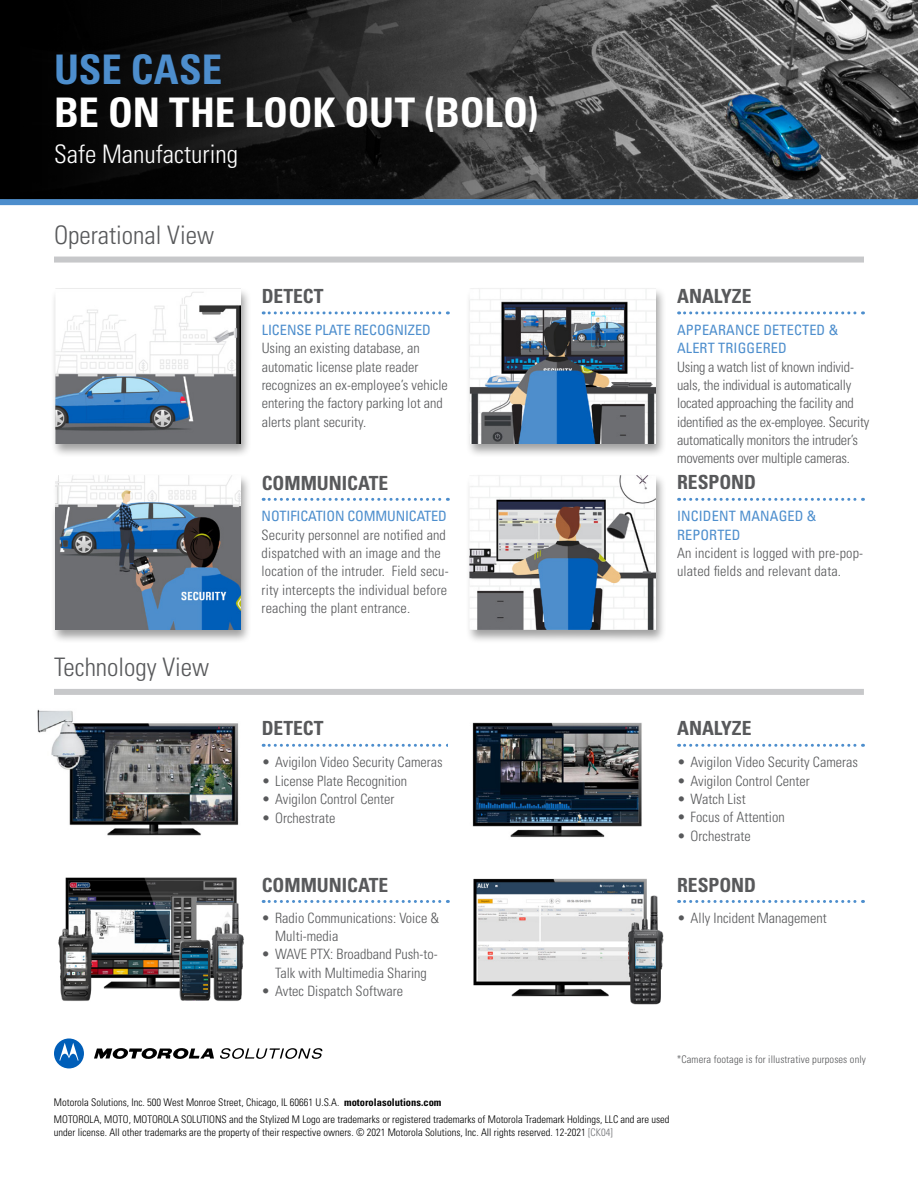
<style>
.page{position:relative;width:918px;height:1188px;background:#fff}
.page>*{position:absolute;margin:0;border:0;box-sizing:border-box;transform-origin:0 0}
.t1{font:700 condensed 40.8px "Univers LT Std";letter-spacing:-.005em;color:#fff}
.t2{font:700 condensed 40.8px "Univers LT Std";color:#4d8ecd}
.t3{font:300 condensed 25.5px "Univers LT Std";color:#58595b}
.t4{font:300 condensed 25.5px "Univers LT Std";color:#fff}
.t5{font:700 condensed 19.5px "Univers LT Std";color:#58595b}
.t6{font:300 condensed 14.25px/18.3px "Univers LT Std";color:#58595b}
.t7{font:condensed 14.25px/18.3px "Univers LT Std";letter-spacing:.01em;color:#4d8ecd}
.t8{font:condensed 14.25px "Univers LT Std";letter-spacing:-.01em;color:#4d8ecd}
.t9{font:300 condensed 10.5px/16.8px "Univers LT Std";color:#000}
.t10{font:300 condensed 10.5px "Univers LT Std";letter-spacing:.01em;color:#58595b}
.s1{font-weight:700}
.s2{color:#6d6e71}
</style>
<div class="page">
<img style="left:771px;top:0;width:147px;height:199px">
<svg style="left:0;top:0;width:771px;height:199px;background:#2c2c2d"></svg>
<div style="left:0;top:199px;width:918px;height:6px;background:#4d8ecd"></div>
<div style="left:51px;top:287px;width:201px;height:170px;background:#000;opacity:.38"></div>
<img style="left:55px;top:289px;width:185px;height:155px">
<img style="left:37px;top:709px;width:202px;height:127px">
<div style="left:50px;top:473px;width:202px;height:171px;background:#000;opacity:.38"></div>
<img style="left:55px;top:475px;width:185px;height:155px">
<div style="left:466px;top:287px;width:201px;height:170px;background:#000;opacity:.38"></div>
<img style="left:470px;top:289px;width:185px;height:155px">
<div style="left:466px;top:473px;width:201px;height:170px;background:#000;opacity:.38"></div>
<img style="left:470px;top:475px;width:185px;height:155px">
<svg style="left:263px;top:311px;width:185px;height:3px"></svg>
<svg style="left:263px;top:744px;width:185px;height:3px"></svg>
<svg style="left:263px;top:498px;width:185px;height:3px"></svg>
<svg style="left:263px;top:900px;width:185px;height:3px"></svg>
<svg style="left:679px;top:311px;width:184px;height:3px"></svg>
<svg style="left:679px;top:744px;width:184px;height:3px"></svg>
<svg style="left:679px;top:498px;width:184px;height:3px"></svg>
<svg style="left:679px;top:900px;width:184px;height:3px"></svg>
<img style="left:472px;top:722px;width:170px;height:115px">
<img style="left:58px;top:877px;width:186px;height:124px">
<div style="left:54px;top:689px;width:810px;height:6px;background:#c7c8ca"></div>
<div style="left:54px;top:257px;width:810px;height:6px;background:#c7c8ca"></div>
<svg style="left:94px;top:1048px;width:120px;height:11px"></svg>
<svg style="left:54px;top:1038px;width:30px;height:30px"></svg>
<svg style="left:220px;top:1048px;width:102px;height:11px"></svg>
<img style="left:473px;top:878px;width:191px;height:127px">
<img style="left:182px;top:948px;width:26px;height:45px">
<h1 class="t2" style="left:54px;top:44px;width:170px">USE CASE</h1>
<h1 class="t1" style="left:54px;top:88px;width:486px">BE ON THE LOOK OUT (BOLO)</h1>
<h2 class="t4" style="left:54px;top:139px;width:186px">Safe Manufacturing</h2>
<h2 class="t3" style="left:54px;top:220px;width:162px">Operational View</h2>
<h2 class="t3" style="left:54px;top:652px;width:157px">Technology View</h2>
<h3 class="t5" style="left:262px;top:284px;width:63px">DETECT</h3>
<p class="t7" style="left:262px;top:321px;width:171px">LICENSE PLATE RECOGNIZED</p>
<p class="t6" style="left:262px;top:339px;width:188px">Using an existing database, an automatic license plate reader recognizes an ex-employee’s vehicle entering the factory parking lot and alerts plant security.</p>
<h3 class="t5" style="left:262px;top:471px;width:128px">COMMUNICATE</h3>
<p class="t8" style="left:262px;top:507px;width:187px">NOTIFICATION COMMUNICATED</p>
<p class="t6" style="left:262px;top:525px;width:189px">Security personnel are notified and dispatched with an image and the location of the intruder. Field secu&shy;rity intercepts the individual before reaching the plant entrance.</p>
<h3 class="t5" style="left:262px;top:717px;width:63px">DETECT</h3>
<p class="t6" style="left:262px;top:753px;width:183px">• Avigilon Video Security Cameras</p>
<p class="t6" style="left:262px;top:772px;width:147px">• License Plate Recognition</p>
<p class="t6" style="left:262px;top:790px;width:134px">• Avigilon Control Center</p>
<p class="t6" style="left:262px;top:808px;width:75px">• Orchestrate</p>
<h3 class="t5" style="left:262px;top:873px;width:128px">COMMUNICATE</h3>
<p class="t6" style="left:275px;top:908px;width:166px;text-indent:-13px">• Radio Communications: Voice &amp;<br>Multi-media</p>
<p class="t6" style="left:262px;top:945px;width:178px;text-align:center">• WAVE PTX: Broadband Push-to-<br>Talk with Multimedia Sharing</p>
<p class="t6" style="left:262px;top:982px;width:143px">• Avtec Dispatch Software</p>
<h3 class="t5" style="left:677px;top:284px;width:76px">ANALYZE</h3>
<p class="t7" style="left:677px;top:320px;width:163px">APPEARANCE DETECTED &amp;<br>ALERT TRIGGERED</p>
<p class="t6" style="left:677px;top:357px;width:194px">Using a watch list of known individ&shy;uals, the individual is automatically located approaching the facility and identified as the ex-employee. Security automatically monitors the intruder’s movements over multiple cameras.</p>
<h3 class="t5" style="left:677px;top:471px;width:81px">RESPOND</h3>
<p class="t7" style="left:677px;top:507px;width:141px">INCIDENT MANAGED &amp;<br>REPORTED</p>
<p class="t6" style="left:677px;top:544px;width:188px">An incident is logged with pre-pop&shy;ulated fields and relevant data.</p>
<h3 class="t5" style="left:677px;top:717px;width:76px">ANALYZE</h3>
<p class="t6" style="left:677px;top:753px;width:183px">• Avigilon Video Security Cameras</p>
<p class="t6" style="left:677px;top:771px;width:134px">• Avigilon Control Center</p>
<p class="t6" style="left:677px;top:790px;width:70px">• Watch List</p>
<p class="t6" style="left:677px;top:808px;width:109px">• Focus of Attention</p>
<p class="t6" style="left:677px;top:827px;width:75px">• Orchestrate</p>
<h3 class="t5" style="left:677px;top:873px;width:81px">RESPOND</h3>
<p class="t6" style="left:677px;top:908px;width:151px">• Ally Incident Management</p>
<p class="t10" style="left:677px;top:1053px;width:191px">*Camera footage is for illustrative purposes only</p>
<p class="t9" style="left:54px;top:1094px;width:617px">Motorola Solutions, Inc. 500 West Monroe Street, Chicago, IL 60661 U.S.A. <span class="s1">motorolasolutions.com<br></span>MOTOROLA, MOTO, MOTOROLA SOLUTIONS and the Stylized M Logo are trademarks or registered trademarks of Motorola Trademark Holdings, LLC and are used</p>
<p class="t9" style="left:54px;top:1124px;width:560px">under license. All other trademarks are the property of their respective owners. © 2021 Motorola Solutions, Inc. All rights reserved. 12-2021 <span class="s2">[CK04]</span></p>
</div>
